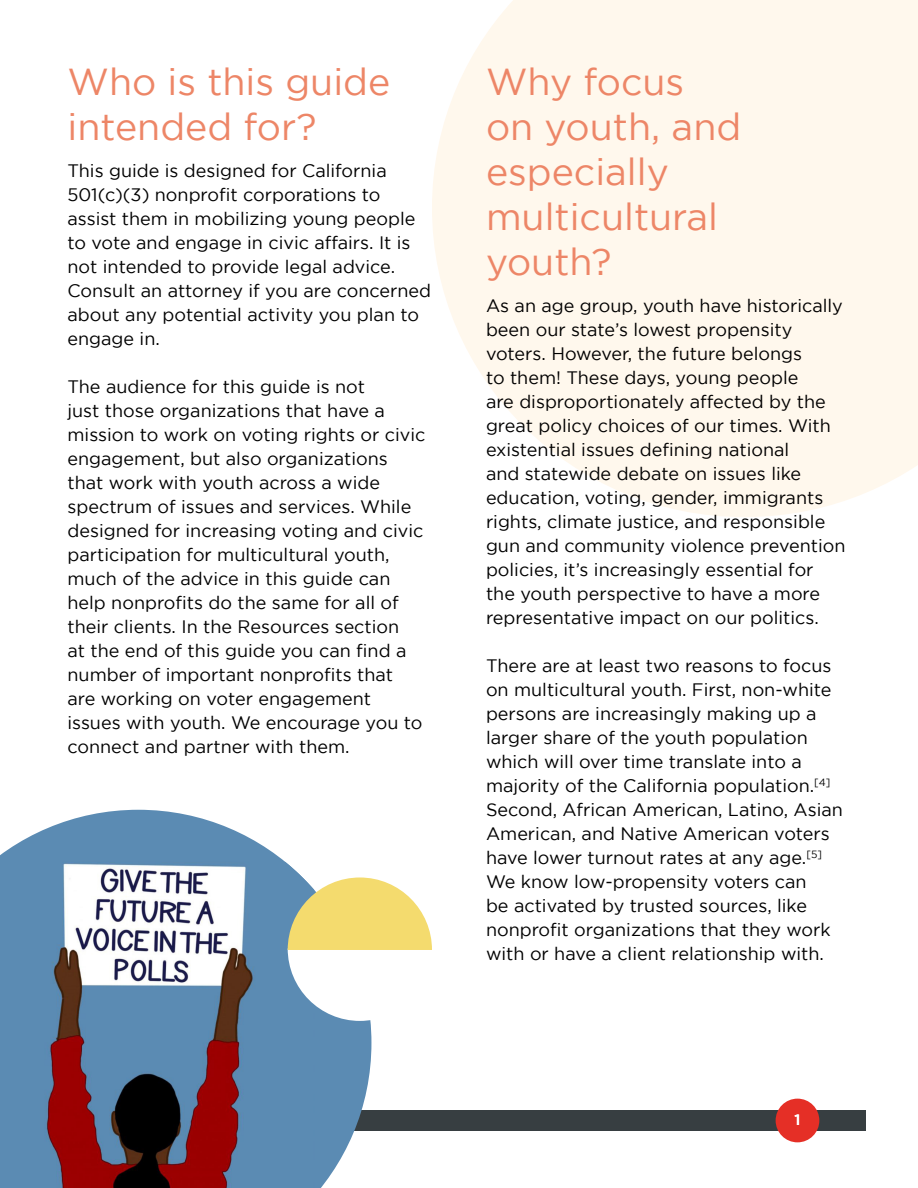
<style>
.page{position:relative;width:918px;height:1188px;background:#fff}
.page>*{position:absolute;margin:0;border:0;box-sizing:border-box;transform-origin:0 0}
.t1{font:37.5px/45px "Gotham";color:#ed8667}
.t2{font:18px/24px "Gotham";color:#000}
.t3{font:500 15px "Gotham";color:#fff}
</style>
<div class="page">
<div style="left:54px;top:1110px;width:811px;height:21px;background:#373e41"></div>
<div style="left:776px;top:1099px;width:43px;height:43px;background:#e52f26;border-radius:50%"></div>
<svg style="left:432px;top:0;width:486px;height:517px;background:#fff8ef"></svg>
<svg style="left:0;top:810px;width:371px;height:378px;fill:#5b8bb3"></svg>
<img style="left:0;top:862px;width:314px;height:326px">
<svg style="left:288px;top:878px;width:144px;height:143px"></svg>
<h1 class="t1" style="left:68px;top:59px;width:324px">Who is this guide intended for?</h1>
<p class="t2" style="left:68px;top:159px;width:365px">This guide is designed for California 501(c)(3) nonprofit corporations to assist them in mobilizing young people to vote and engage in civic affairs. It is not intended to provide legal advice.<br>Consult an attorney if you are concerned about any potential activity you plan to engage in.</p>
<p class="t2" style="left:68px;top:375px;width:359px">The audience for this guide is not<br>just those organizations that have a mission to work on voting rights or civic engagement, but also organizations that work with youth across a wide spectrum of issues and services. While designed for increasing voting and civic participation for multicultural youth, much of the advice in this guide can help nonprofits do the same for all of their clients. In the Resources section<br>at the end of this guide you can find a number of important nonprofits that are working on voter engagement issues with youth. We encourage you to connect and partner with them.</p>
<h1 class="t1" style="left:486px;top:59px;width:257px">Why focus<br>on youth, and especially multicultural youth?</h1>
<p class="t2" style="left:486px;top:294px;width:361px">As an age group, youth have historically been our state’s lowest propensity voters. However, the future belongs<br>to them! These days, young people<br>are disproportionately affected by the great policy choices of our times. With existential issues defining national<br>and statewide debate on issues like education, voting, gender, immigrants rights, climate justice, and responsible gun and community violence prevention policies, it’s increasingly essential for the youth perspective to have a more representative impact on our politics.</p>
<p class="t2" style="left:486px;top:654px;width:359px">There are at least two reasons to focus on multicultural youth. First, non-white persons are increasingly making up a larger share of the youth population which will over time translate into a majority of the California population.<sup>[4] </sup>Second, African American, Latino, Asian American, and Native American voters have lower turnout rates at any age.<sup>[5] </sup>We know low-propensity voters can<br>be activated by trusted sources, like nonprofit organizations that they work with or have a client relationship with.</p>
<p class="t3" style="left:795px;top:1111px;width:7px">1</p>
</div>
